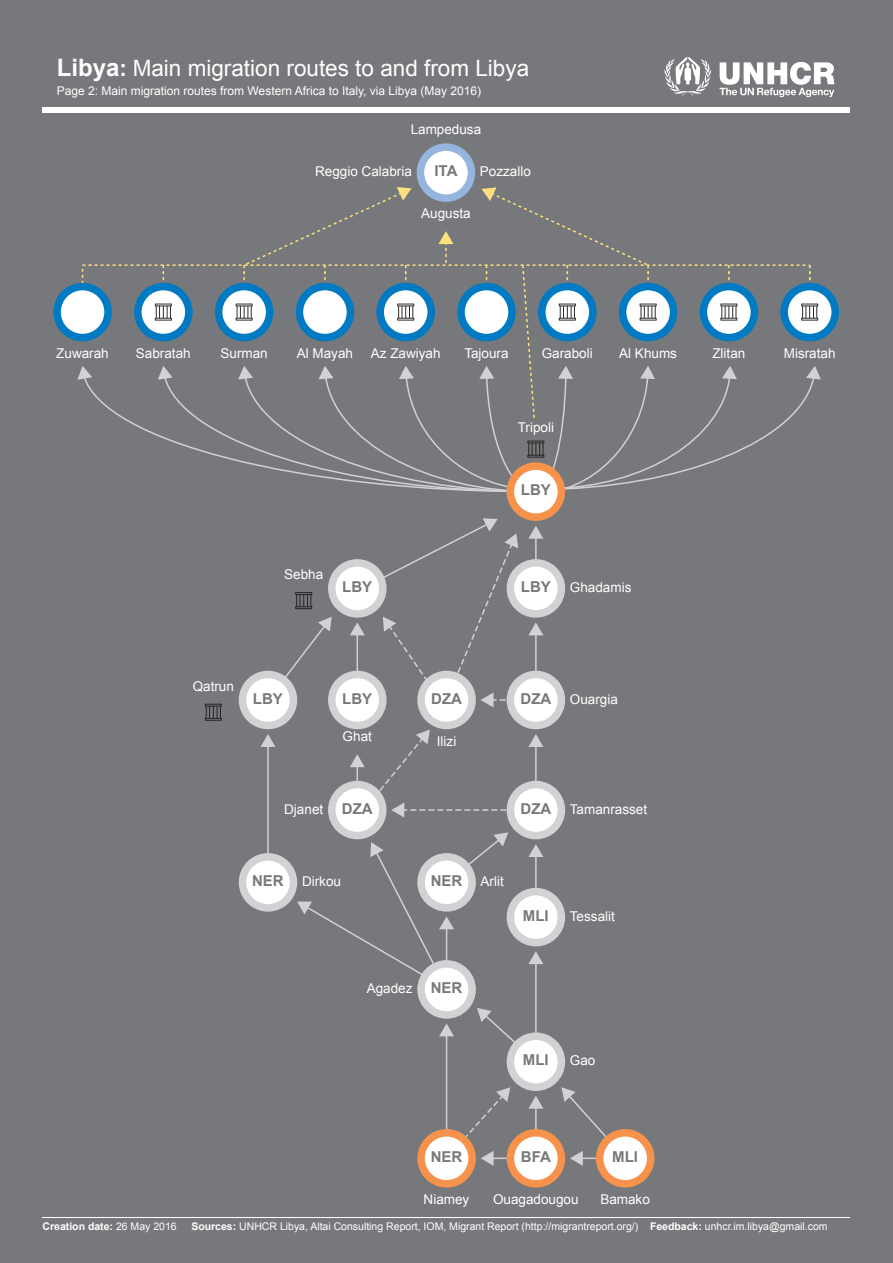
<style>
.page{position:relative;width:893px;height:1263px;background:#76787b}
.page>*{position:absolute;margin:0;border:0;box-sizing:border-box;transform-origin:0 0}
.t1{font:22.5px "Arial";color:#fff}
.t2{font:700 15px "Arial";color:#76787b}
.t3{font:13.5px "Arial";color:#fff}
.t4{font:12px "Arial";color:#fff}
.t5{font:10.5px "Arial";color:#fff}
.t6{font:700 10.5px "Arial";color:#fff}
.s1{font-weight:700;font-size:24px}
.s2{font-weight:700}
.s3{font-weight:400}
</style>
<div class="page">
<div style="left:42px;top:107px;width:807px;height:6px;background:#fff"></div>
<hr style="left:43px;top:1217px;width:806px;height:1px;background:#fff">
<svg style="left:664px;top:57px;width:48px;height:39px"></svg>
<svg style="left:720px;top:62px;width:114px;height:35px"></svg>
<svg style="left:444px;top:1087px;width:66px;height:79px;background:#7c7e80"></svg>
<svg style="left:561px;top:1087px;width:66px;height:79px;background:#7c7e80"></svg>
<hr style="left:535px;top:962px;width:2px;height:87px;background:#d1d2d4">
<svg style="left:528px;top:951px;width:15px;height:13px"></svg>
<hr style="left:446px;top:1034px;width:1px;height:124px;background:#d1d2d4">
<svg style="left:439px;top:1023px;width:15px;height:13px"></svg>
<svg style="left:477px;top:1008px;width:59px;height:54px;background:#7c7e81"></svg>
<div style="left:297px;top:832px;width:211px;height:159px;background:#76787b"></div>
<hr style="left:535px;top:855px;width:2px;height:87px;background:#d1d2d4">
<svg style="left:528px;top:844px;width:15px;height:13px"></svg>
<hr style="left:267px;top:745px;width:2px;height:124px;background:#d1d2d4">
<svg style="left:260px;top:734px;width:15px;height:13px"></svg>
<div style="left:266px;top:617px;width:66px;height:85px;background:#76787b"></div>
<div style="left:350px;top:729px;width:193px;height:88px;background:#76787b"></div>
<div style="left:350px;top:518px;width:193px;height:189px;background:#76787b"></div>
<hr style="left:535px;top:1106px;width:2px;height:52px;background:#d1d2d4">
<svg style="left:528px;top:1096px;width:15px;height:13px"></svg>
<div style="left:510px;top:674px;width:51px;height:51px;background:#fff;border-radius:50%"></div>
<div style="left:507px;top:671px;width:58px;height:58px;border:8px solid #d1d2d4;border-radius:50%"></div>
<div style="left:510px;top:563px;width:51px;height:51px;background:#fff;border-radius:50%"></div>
<div style="left:507px;top:559px;width:58px;height:59px;border:8px solid #d1d2d4;border-radius:50%"></div>
<div style="left:510px;top:1036px;width:51px;height:51px;background:#fff;border-radius:50%"></div>
<div style="left:507px;top:1032px;width:58px;height:59px;border:8px solid #d1d2d4;border-radius:50%"></div>
<div style="left:510px;top:784px;width:51px;height:51px;background:#fff;border-radius:50%"></div>
<div style="left:507px;top:781px;width:58px;height:58px;border:8px solid #d1d2d4;border-radius:50%"></div>
<div style="left:510px;top:892px;width:51px;height:51px;background:#fff;border-radius:50%"></div>
<div style="left:507px;top:888px;width:58px;height:58px;border:8px solid #d1d2d4;border-radius:50%"></div>
<div style="left:421px;top:964px;width:51px;height:51px;background:#fff;border-radius:50%"></div>
<div style="left:417px;top:960px;width:59px;height:59px;border:8px solid #d1d2d4;border-radius:50%"></div>
<div style="left:421px;top:857px;width:51px;height:51px;background:#fff;border-radius:50%"></div>
<div style="left:417px;top:853px;width:59px;height:59px;border:8px solid #d1d2d4;border-radius:50%"></div>
<div style="left:421px;top:1133px;width:51px;height:51px;background:#fff;border-radius:50%"></div>
<div style="left:417px;top:1129px;width:59px;height:58px;border:8px solid #f6924b;border-radius:50%"></div>
<div style="left:510px;top:1133px;width:51px;height:51px;background:#fff;border-radius:50%"></div>
<div style="left:507px;top:1129px;width:58px;height:58px;border:8px solid #f6924b;border-radius:50%"></div>
<div style="left:600px;top:1133px;width:51px;height:51px;background:#fff;border-radius:50%"></div>
<div style="left:596px;top:1129px;width:58px;height:58px;border:8px solid #f6924b;border-radius:50%"></div>
<div style="left:332px;top:784px;width:51px;height:51px;background:#fff;border-radius:50%"></div>
<div style="left:328px;top:781px;width:59px;height:58px;border:8px solid #d1d2d4;border-radius:50%"></div>
<div style="left:242px;top:674px;width:51px;height:51px;background:#fff;border-radius:50%"></div>
<div style="left:239px;top:671px;width:58px;height:58px;border:8px solid #d1d2d4;border-radius:50%"></div>
<div style="left:242px;top:857px;width:51px;height:51px;background:#fff;border-radius:50%"></div>
<div style="left:239px;top:853px;width:58px;height:59px;border:8px solid #d1d2d4;border-radius:50%"></div>
<div style="left:421px;top:674px;width:51px;height:51px;background:#fff;border-radius:50%"></div>
<div style="left:417px;top:671px;width:59px;height:58px;border:8px solid #d1d2d4;border-radius:50%"></div>
<svg style="left:510px;top:466px;width:51px;height:51px"></svg>
<div style="left:507px;top:462px;width:58px;height:59px;border:8px solid #f6924b;border-radius:50%"></div>
<svg style="left:784px;top:287px;width:51px;height:51px"></svg>
<div style="left:780px;top:283px;width:59px;height:58px;border:8px solid #007ac2;border-radius:50%"></div>
<svg style="left:57px;top:287px;width:51px;height:51px"></svg>
<div style="left:53px;top:283px;width:59px;height:58px;border:8px solid #007ac2;border-radius:50%"></div>
<div style="left:332px;top:563px;width:51px;height:51px;background:#fff;border-radius:50%"></div>
<div style="left:328px;top:559px;width:59px;height:59px;border:8px solid #d1d2d4;border-radius:50%"></div>
<div style="left:420px;top:147px;width:51px;height:51px;background:#fff;border-radius:50%"></div>
<div style="left:417px;top:143px;width:58px;height:59px;border:8px solid #95b5de;border-radius:50%"></div>
<svg style="left:77px;top:187px;width:744px;height:308px;background:#7a8288"></svg>
<svg style="left:205px;top:704px;width:17px;height:17px"></svg>
<svg style="left:295px;top:592px;width:17px;height:17px"></svg>
<div style="left:332px;top:674px;width:51px;height:51px;background:#fff;border-radius:50%"></div>
<div style="left:328px;top:671px;width:59px;height:58px;border:8px solid #d1d2d4;border-radius:50%"></div>
<h1 class="t1" style="left:57px;top:53px;width:474px"><span class="s1">Libya</span><span class="s2">:</span> Main migration routes to and from Libya</h1>
<p class="t4" style="left:57px;top:83px;width:426px">Page 2: Main migration routes from Western Africa to Italy, via Libya (May 2016)</p>
<p class="t3" style="left:411px;top:121px;width:72px">Lampedusa</p>
<p class="t2" style="left:434px;top:161px;width:25px">ITA</p>
<p class="t3" style="left:315px;top:163px;width:98px">Reggio Calabria</p>
<p class="t3" style="left:480px;top:163px;width:53px">Pozzallo</p>
<p class="t3" style="left:421px;top:205px;width:51px">Augusta</p>
<p class="t3" style="left:56px;top:344px;width:54px">Zuwarah</p>
<p class="t3" style="left:136px;top:344px;width:56px">Sabratah</p>
<p class="t3" style="left:220px;top:344px;width:49px">Surman</p>
<p class="t3" style="left:297px;top:344px;width:58px">Al Mayah</p>
<p class="t3" style="left:371px;top:344px;width:71px">Az Zawiyah</p>
<p class="t3" style="left:464px;top:344px;width:46px">Tajoura</p>
<p class="t3" style="left:542px;top:344px;width:53px">Garaboli</p>
<p class="t3" style="left:619px;top:344px;width:59px">Al Khums</p>
<p class="t3" style="left:712px;top:344px;width:35px">Zlitan</p>
<p class="t3" style="left:784px;top:344px;width:53px">Misratah</p>
<p class="t3" style="left:518px;top:418px;width:38px">Tripoli</p>
<p class="t3" style="left:284px;top:566px;width:41px">Sebha</p>
<p class="t2" style="left:342px;top:577px;width:32px">LBY</p>
<p class="t2" style="left:521px;top:480px;width:31px">LBY</p>
<p class="t2" style="left:521px;top:577px;width:31px">LBY</p>
<p class="t3" style="left:570px;top:578px;width:63px">Ghadamis</p>
<p class="t3" style="left:193px;top:677px;width:43px">Qatrun</p>
<p class="t2" style="left:253px;top:688px;width:32px">LBY</p>
<p class="t2" style="left:342px;top:688px;width:32px">LBY</p>
<p class="t3" style="left:343px;top:728px;width:31px">Ghat</p>
<p class="t2" style="left:431px;top:688px;width:32px">DZA</p>
<p class="t2" style="left:520px;top:688px;width:32px">DZA</p>
<p class="t3" style="left:437px;top:732px;width:21px">Ilizi</p>
<p class="t3" style="left:570px;top:690px;width:50px">Ouargia</p>
<p class="t3" style="left:284px;top:800px;width:41px">Djanet</p>
<p class="t2" style="left:342px;top:798px;width:32px">DZA</p>
<p class="t2" style="left:520px;top:798px;width:32px">DZA</p>
<p class="t3" style="left:570px;top:800px;width:79px">Tamanrasset</p>
<p class="t2" style="left:252px;top:871px;width:33px">NER</p>
<p class="t2" style="left:431px;top:871px;width:33px">NER</p>
<p class="t3" style="left:302px;top:872px;width:41px">Dirkou</p>
<p class="t3" style="left:481px;top:872px;width:25px">Arlit</p>
<p class="t2" style="left:523px;top:905px;width:27px">MLI</p>
<p class="t3" style="left:570px;top:907px;width:47px">Tessalit</p>
<p class="t3" style="left:367px;top:979px;width:47px">Agadez</p>
<p class="t2" style="left:431px;top:978px;width:33px">NER</p>
<p class="t2" style="left:523px;top:1050px;width:27px">MLI</p>
<p class="t3" style="left:570px;top:1052px;width:27px">Gao</p>
<p class="t2" style="left:431px;top:1147px;width:33px">NER</p>
<p class="t2" style="left:521px;top:1147px;width:32px">BFA</p>
<p class="t2" style="left:612px;top:1147px;width:27px">MLI</p>
<p class="t3" style="left:424px;top:1190px;width:47px">Niamey</p>
<p class="t3" style="left:493px;top:1190px;width:87px">Ouagadougou</p>
<p class="t3" style="left:600px;top:1190px;width:51px">Bamako</p>
<p class="t6" style="left:43px;top:1219px;width:136px">Creation date: <span class="s3">26 May 2016</span></p>
<p class="t5" style="left:191px;top:1219px;width:638px"><span class="s2">Sources:</span> UNHCR Libya, Altai Consulting Report, IOM, Migrant Report (http://migrantreport.org/) <span class="s2">Feedback:</span> unhcr.im.libya@gmail.com</p>
</div>
